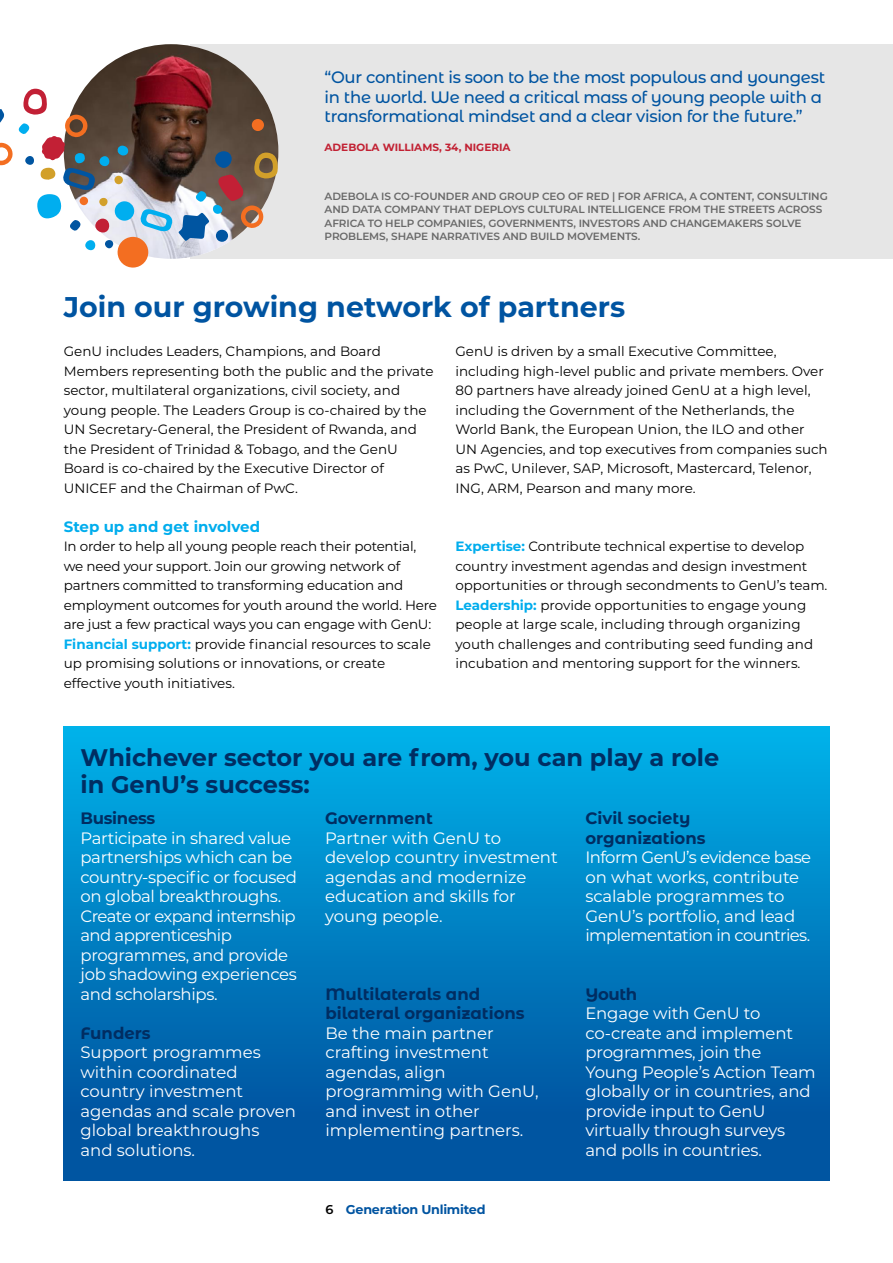
<style>
.page{position:relative;width:893px;height:1263px;background:#fff}
.page>*{position:absolute;margin:0;border:0;box-sizing:border-box;transform-origin:0 0}
.TITULO_1_AZUL{font:700 28.5px "Montserrat";color:#0054a1}
.TITULO_1_AZUL-2{font:700 24px/27px "Montserrat";color:#002d62}
.TEXTO_GRAL{font:16.5px/19.5px "Montserrat";letter-spacing:-.01em;color:#fff}
.Destacado{font:500 16.5px/19.5px "Montserrat Alternates";letter-spacing:-.02em;color:#0054a1}
.titulo_2_celeste{font:700 16.5px/19.5px "Montserrat Alternates";color:#002d62}
.titulo_2_celeste-2{font:700 16.5px "Montserrat";letter-spacing:-.02em;color:#002d62}
.titulo_2_celeste-3{font:700 15px "Montserrat";color:#00aded}
.TEXTO_GRAL-2{font:13.5px/19.5px "Montserrat";color:#000}
.t1{font:700 12.75px "Montserrat";letter-spacing:-.02em;color:#0054a1}
.TEXTO_GRAL-3{font:600 10.5px/13.5px "Montserrat";letter-spacing:-.01em;color:#696969}
.TEXTO_GRAL-4{font:700 10.5px "Montserrat";color:#c22133}
.s1{font-weight:700;color:#00aeef}
.s2{font-weight:700;color:#00aded}
.s3{font-weight:600;color:#000}
</style>
<div class="page">
<div style="left:64px;top:727px;width:765px;height:453px;background:linear-gradient(to bottom,#00b0e8,#004997)"></div>
<div style="left:190px;top:44px;width:703px;height:215px;background:#e6e6e6"></div>
<img style="left:64px;top:44px;width:214px;height:215px;border-radius:107px">
<div style="left:117px;top:236px;width:32px;height:32px;background:#f36e21;border-radius:50%"></div>
<div style="left:115px;top:201px;width:19px;height:20px;background:#00aeef;border-radius:50%"></div>
<svg style="left:117px;top:146px;width:12px;height:10px"></svg>
<svg style="left:140px;top:152px;width:138px;height:89px;background:#89817f"></svg>
<svg style="left:0;top:88px;width:109px;height:145px"></svg>
<div style="left:85px;top:240px;width:10px;height:10px;background:#00aeef;border-radius:5px"></div>
<div style="left:25px;top:156px;width:9px;height:9px;background:#0055a1;border-radius:4px"></div>
<div style="left:114px;top:176px;width:9px;height:8px;background:#d2a02a;border-radius:50%"></div>
<div style="left:79px;top:197px;width:9px;height:8px;background:#f36e21;border-radius:50%"></div>
<div style="left:252px;top:119px;width:12px;height:12px;background:#f36e21;border-radius:50%"></div>
<div style="left:216px;top:230px;width:12px;height:12px;background:#0055a1;border-radius:50%"></div>
<div style="left:99px;top:198px;width:9px;height:8px;background:#d2a02a;border-radius:50%"></div>
<div style="left:105px;top:240px;width:8px;height:8px;background:#0055a1;border-radius:50%"></div>
<div style="left:215px;top:151px;width:17px;height:17px;background:#0055a1;border-radius:8px"></div>
<p class="Destacado" style="left:325px;top:67px;width:502px">“Our continent is soon to be the most populous and youngest in the world. We need a critical mass of young people with a transformational mindset and a clear vision for the future.”</p>
<p class="TEXTO_GRAL-4" style="left:325px;top:139px;width:188px">ADEBOLA WILLIAMS, 34, NIGERIA</p>
<p class="TEXTO_GRAL-3" style="left:325px;top:189px;width:505px">ADEBOLA IS CO-FOUNDER AND GROUP CEO OF RED | FOR AFRICA, A CONTENT, CONSULTING AND DATA COMPANY THAT DEPLOYS CULTURAL INTELLIGENCE FROM THE STREETS ACROSS AFRICA TO HELP COMPANIES, GOVERNMENTS, INVESTORS AND CHANGEMAKERS SOLVE PROBLEMS, SHAPE NARRATIVES AND BUILD MOVEMENTS.</p>
<p class="TITULO_1_AZUL" style="left:64px;top:287px;width:563px">Join our growing network of partners</p>
<p class="TEXTO_GRAL-2" style="left:64px;top:341px;width:371px">GenU includes Leaders, Champions, and Board Members representing both the public and the private sector, multilateral organizations, civil society, and young people. The Leaders Group is co-chaired by the UN Secretary-General, the President of Rwanda, and the President of Trinidad &amp; Tobago, and the GenU Board is co-chaired by the Executive Director of UNICEF and the Chairman of PwC.</p>
<p class="TEXTO_GRAL-2" style="left:455px;top:341px;width:374px">GenU is driven by a small Executive Committee, including high-level public and private members. Over 80 partners have already joined GenU at a high level, including the Government of the Netherlands, the World Bank, the European Union, the ILO and other UN Agencies, and top executives from companies such as PwC, Unilever, SAP, Microsoft, Mastercard, Telenor, ING, ARM, Pearson and many more.</p>
<p class="titulo_2_celeste-3" style="left:64px;top:516px;width:198px">Step up and get involved</p>
<p class="TEXTO_GRAL-2" style="left:64px;top:536px;width:375px">In order to help all young people reach their potential, we need your support. Join our growing network of partners committed to transforming education and employment outcomes for youth around the world. Here are just a few practical ways you can engage with GenU:</p>
<p class="TEXTO_GRAL-2" style="left:64px;top:634px;width:369px"><span class="s1">Financial support:</span> provide financial resources to scale up promising solutions or innovations, or create effective youth initiatives.</p>
<p class="TEXTO_GRAL-2" style="left:455px;top:536px;width:373px"><span class="s2">Expertise:</span> Contribute technical expertise to develop country investment agendas and design investment opportunities or through secondments to GenU’s team.</p>
<p class="TEXTO_GRAL-2" style="left:455px;top:595px;width:359px"><span class="s2">Leadership:</span> provide opportunities to engage young people at large scale, including through organizing youth challenges and contributing seed funding and incubation and mentoring support for the winners.</p>
<p class="TITULO_1_AZUL-2" style="left:80px;top:743px;width:640px">Whichever sector you are from, you can play a role in GenU’s success:</p>
<p class="titulo_2_celeste-2" style="left:80px;top:807px;width:76px">Business</p>
<p class="TEXTO_GRAL" style="left:80px;top:828px;width:218px">Participate in shared value partnerships which can be country-specific or focused on global breakthroughs.<br>Create or expand internship and apprenticeship programmes, and provide job shadowing experiences and scholarships.</p>
<p class="titulo_2_celeste" style="left:80px;top:1022px;width:72px">Funders</p>
<p class="TEXTO_GRAL" style="left:80px;top:1042px;width:217px">Support programmes within coordinated country investment agendas and scale proven global breakthroughs<br>and solutions.</p>
<p class="titulo_2_celeste" style="left:325px;top:808px;width:109px">Government</p>
<p class="TEXTO_GRAL" style="left:325px;top:828px;width:178px">Partner with GenU to</p>
<p class="TEXTO_GRAL" style="left:325px;top:847px;width:234px">develop country investment</p>
<p class="TEXTO_GRAL" style="left:325px;top:867px;width:203px">agendas and modernize</p>
<p class="TEXTO_GRAL" style="left:325px;top:886px;width:192px">education and skills for</p>
<p class="TEXTO_GRAL" style="left:325px;top:906px;width:119px">young people.</p>
<p class="titulo_2_celeste" style="left:325px;top:983px;width:201px">Multilaterals and bilateral organizations</p>
<p class="TEXTO_GRAL" style="left:325px;top:1023px;width:215px">Be the main partner crafting investment agendas, align programming with GenU, and invest in other implementing partners.</p>
<p class="t1" style="left:325px;top:1201px;width:162px"><span class="s3">6</span> Generation Unlimited</p>
<p class="titulo_2_celeste" style="left:585px;top:808px;width:122px">Civil society organizations</p>
<p class="TEXTO_GRAL" style="left:585px;top:847px;width:227px">Inform GenU’s evidence base on what works, contribute scalable programmes to<br>GenU’s portfolio, and lead implementation in countries.</p>
<p class="titulo_2_celeste" style="left:585px;top:983px;width:53px">Youth</p>
<p class="TEXTO_GRAL" style="left:585px;top:1003px;width:232px">Engage with GenU to co-create and implement programmes, join the<br>Young People’s Action Team globally or in countries, and provide input to GenU virtually through surveys and polls in countries.</p>
</div>
